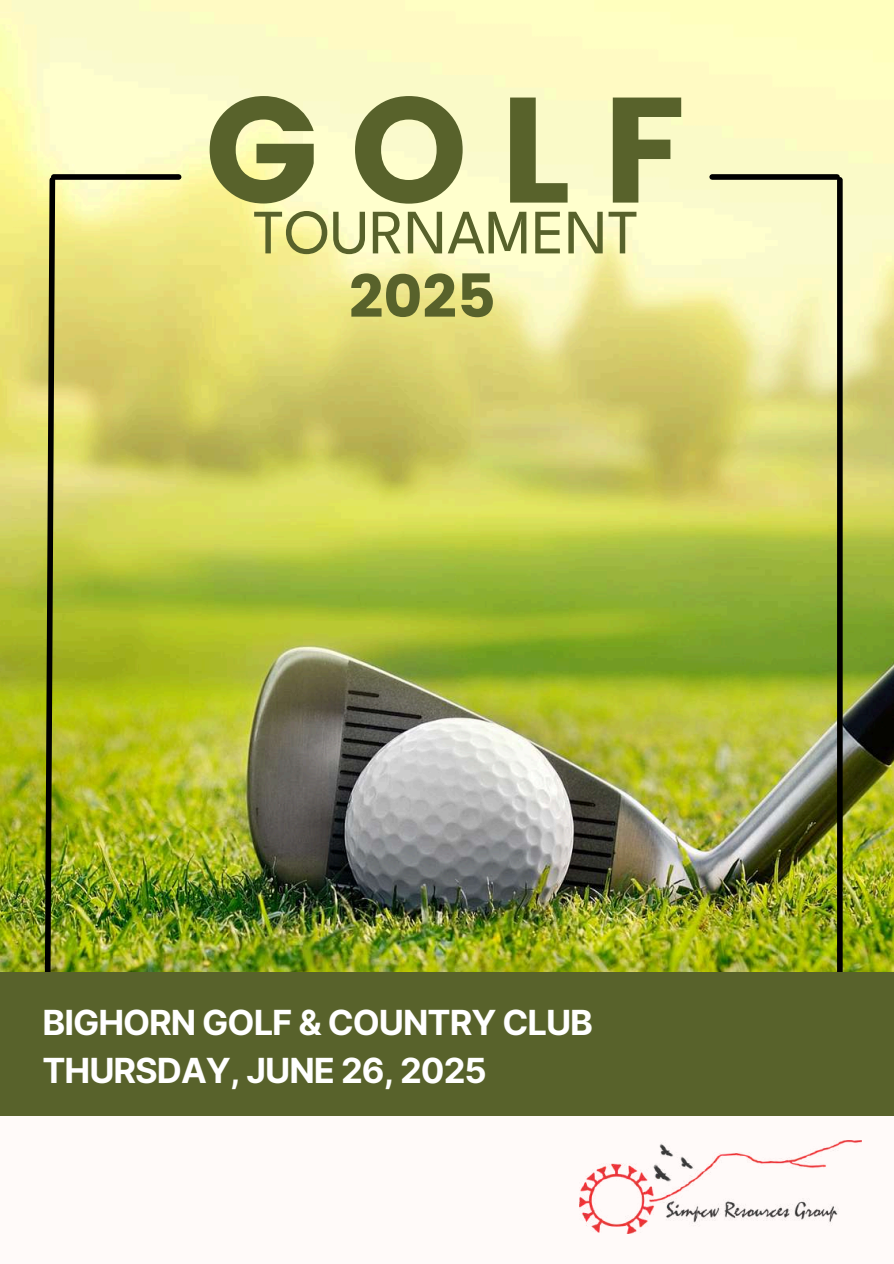
<style>
.page{position:relative;width:894px;height:1264px;background:#fff}
.page>*{position:absolute;margin:0;border:0;box-sizing:border-box;transform-origin:0 0}
.t1{font:149.55px "Poppins";color:#58622b}
.t2{font:63px "League Spartan";color:#58622b}
.t3{font:60px "Poppins";color:#58622b}
.t4{font:700 34.5px/48.3px "Inter";letter-spacing:-.03em;color:#fff}
</style>
<div class="page">
<img style="left:0;top:0;width:893px;height:972px">
<div style="left:712px;top:174px;width:124px;height:6px;background:#000"></div>
<div style="left:54px;top:174px;width:125px;height:6px;background:#000"></div>
<img style="left:41px;top:174px;width:17px;height:798px">
<div style="left:836px;top:180px;width:6px;height:897px;background:#000"></div>
<div style="left:0;top:1103px;width:893px;height:160px;background:#fffaf9"></div>
<div style="left:0;top:972px;width:893px;height:144px;background:#58622b"></div>
<img style="left:579px;top:1140px;width:282px;height:93px">
<h1 class="t1" style="left:204px;top:63px;width:484px">GOLF</h1>
<h2 class="t2" style="left:253px;top:209px;width:387px">TOURNAMENT</h2>
<h3 class="t3" style="left:349px;top:261px;width:148px">2025</h3>
<p class="t4" style="left:42px;top:998px;width:552px">BIGHORN GOLF &amp; COUNTRY CLUB<br>THURSDAY, JUNE 26, 2025</p>
</div>
